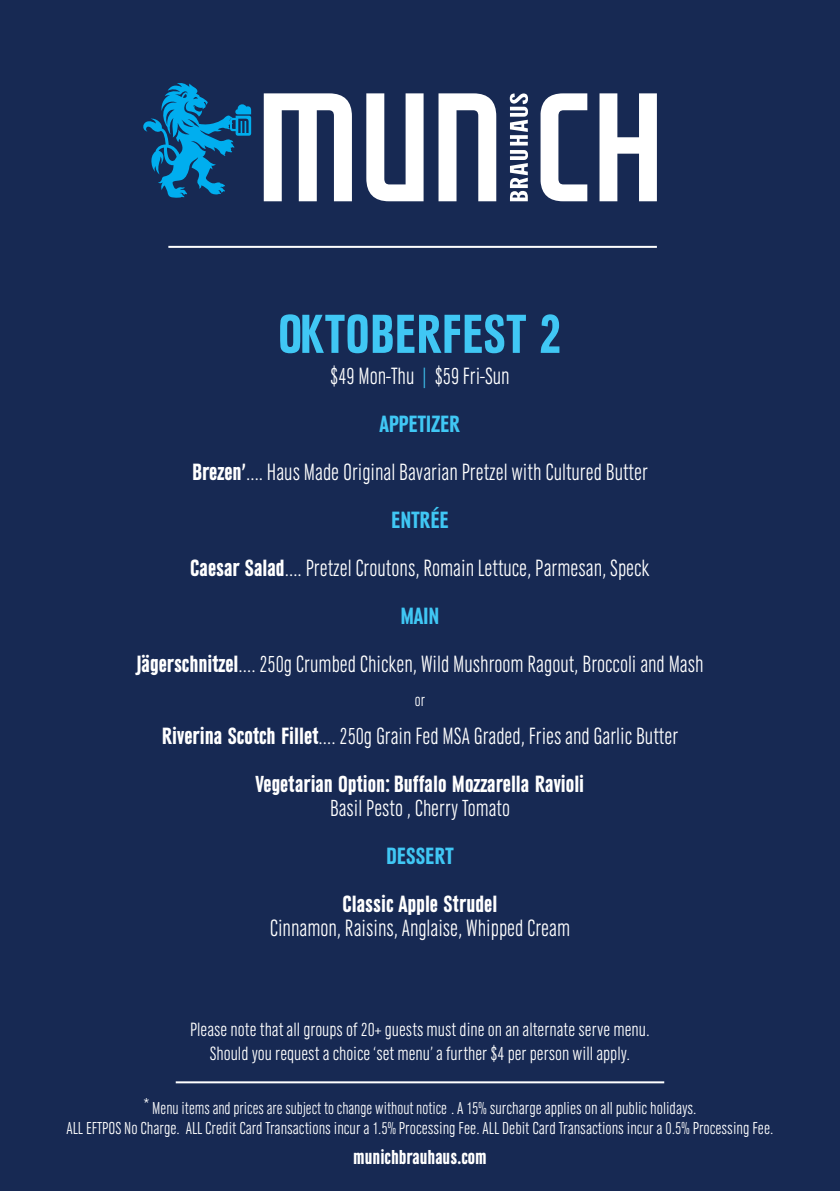
<style>
.page{position:relative;width:840px;height:1191px;background:#fff}
.page>*{position:absolute;margin:0;border:0;box-sizing:border-box;transform-origin:0 0}
.t1{font:700 condensed 57.2px "URW Grotesk T";color:#40c7f4}
.t2{font:24.4px/24px "URW Grotesk E Ligh Cond";color:#fff;text-align:center;scale:.95 1}
.t3{font:700 condensed 24.4px "URW Grotesk T";color:#fff;scale:.95 1}
.t4{font:700 condensed 24.4px "URW Grotesk T";color:#40c7f4}
.t5{font:24.2px "URW Grotesk E Ligh Cond";color:#fff;scale:.95 1}
.t6{font:700 condensed 21px "URW Grotesk T";color:#fff;scale:.95 1}
.t7{font:20px/24px "URW Grotesk E Ligh Cond";color:#fff;text-align:center}
.t8{font:18px/20px "URW Grotesk E Ligh Cond";color:#fff;text-align:center;scale:.95 1}
.s1{color:#40c7f4}
.s2{font-family:"URW Grotesk T";font-weight:700;font-stretch:condensed}
.s3{font-size:24.2px}
</style>
<div class="page">
<div style="left:0;top:0;width:839px;height:1191px;background:#172953"></div>
<svg style="left:599px;top:93px;width:57px;height:108px"></svg>
<svg style="left:366px;top:93px;width:57px;height:108px"></svg>
<svg style="left:438px;top:93px;width:58px;height:108px"></svg>
<svg style="left:540px;top:93px;width:47px;height:108px"></svg>
<svg style="left:263px;top:93px;width:89px;height:108px"></svg>
<svg style="left:509px;top:93px;width:18px;height:108px"></svg>
<svg style="left:142px;top:82px;width:109px;height:116px;background:#0e598c"></svg>
<hr style="left:168px;top:246px;width:488px;height:2px;background:#fff">
<hr style="left:176px;top:1081px;width:488px;height:2px;background:#fff">
<p class="t1" style="left:278px;top:303px;width:285px">OKTOBERFEST 2</p>
<p class="t2" style="left:330px;top:364px;width:190px">$49 Mon-Thu <span class="s1">|</span> $59 Fri-Sun</p>
<p class="t4" style="left:379px;top:411px;width:82px">APPETIZER</p>
<p class="t2" style="left:192px;top:460px;width:481px"><span class="s2">Brezen’</span>…. Haus Made Original Bavarian Pretzel with Cultured Butter</p>
<p class="t4" style="left:391px;top:507px;width:59px">ENTRÉE</p>
<p class="t2" style="left:190px;top:556px;width:485px"><span class="s2">Caesar Salad</span>…. Pretzel Croutons, Romain Lettuce, Parmesan, Speck</p>
<p class="t4" style="left:400px;top:603px;width:41px">MAIN</p>
<p class="t2" style="left:136px;top:652px;width:598px"><span class="s2">Jägerschnitzel</span>…. 250g Crumbed Chicken, Wild Mushroom Ragout, Broccoli and Mash</p>
<p class="t8" style="left:414px;top:690px;width:12px">or</p>
<p class="t2" style="left:162px;top:724px;width:544px"><span class="s2">Riverina Scotch Fillet</span>…. 250g Grain Fed MSA Graded, Fries and Garlic Butter</p>
<p class="t3" style="left:255px;top:771px;width:347px"><span class="s3">Vegetarian Option:</span> Buffalo Mozzarella Ravioli</p>
<p class="t5" style="left:330px;top:796px;width:191px">Basil Pesto , Cherry Tomato</p>
<p class="t4" style="left:386px;top:843px;width:69px">DESSERT</p>
<p class="t2" style="left:270px;top:892px;width:317px"><span class="s2">Classic Apple Strudel<br></span>Cinnamon, Raisins, Anglaise, Whipped Cream</p>
<p class="t7" style="left:190px;top:1017px;width:461px">Please note that all groups of 20+ guests must dine on an alternate serve menu.<br>Should you request a choice ‘set menu’ a further $4 per person will apply.</p>
<p class="t8" style="left:66px;top:1098px;width:745px">* Menu items and prices are subject to change without notice . A 15% surcharge applies on all public holidays.<br>ALL EFTPOS No Charge. ALL Credit Card Transactions incur a 1.5% Processing Fee. ALL Debit Card Transactions incur a 0.5% Processing Fee.</p>
<p class="t6" style="left:353px;top:1145px;width:142px">munichbrauhaus.com</p>
</div>
